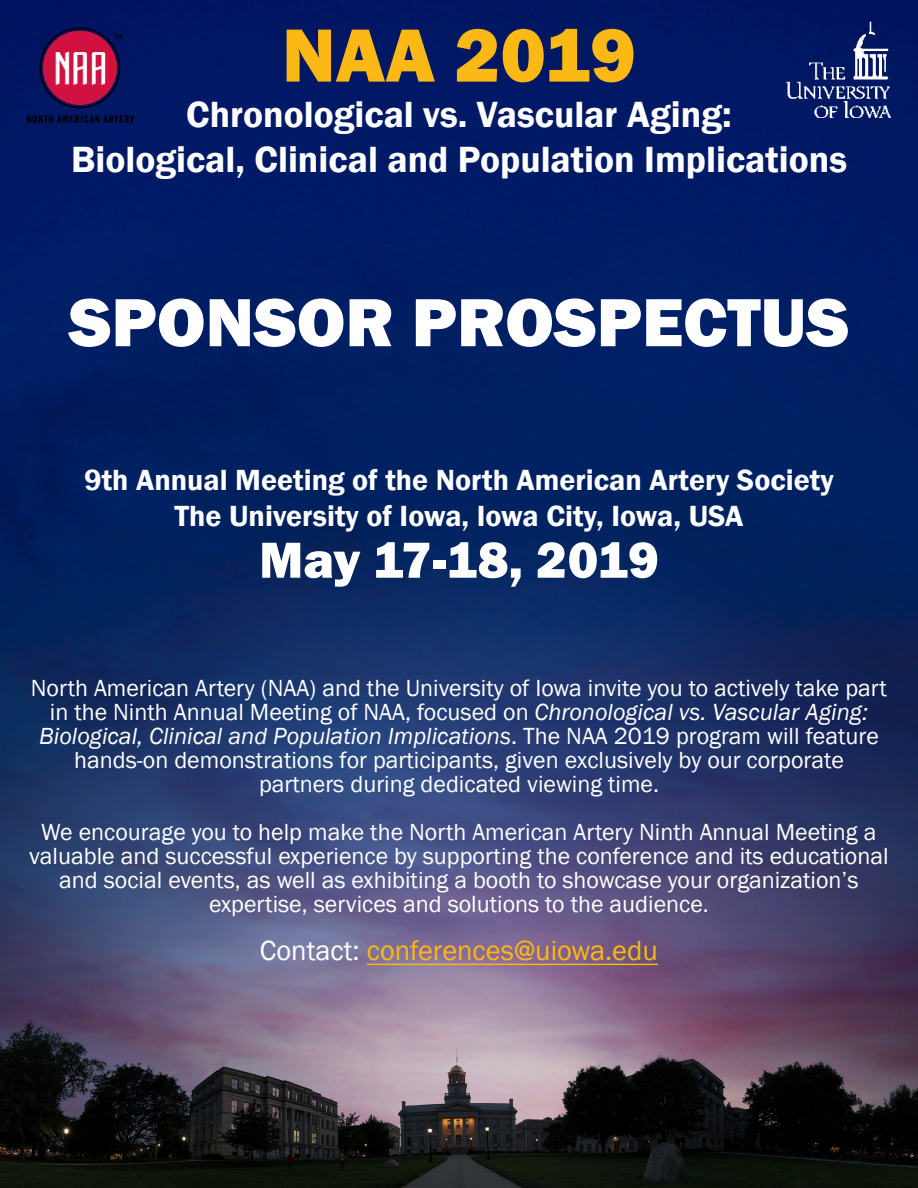
<style>
.page{position:relative;width:918px;height:1188px;background:#fff}
.page>*{position:absolute;margin:0;border:0;box-sizing:border-box;transform-origin:0 0}
.t1{font:800 78px "Franklin Gothic";color:#fcb814}
.t2{font:800 70.5px "Franklin Gothic";color:#fff}
.t3{font:800 52.5px "Franklin Gothic";color:#fff}
.t4{font:600 37.5px "Franklin Gothic";color:#fff}
.t5{font:600 30px/36px "Franklin Gothic";color:#fff;text-align:center}
.t6{font:28.5px "Franklin Gothic";color:#fcb814}
.t7{font:24px/24px "Franklin Gothic";color:#fff;text-align:center}
.s1{font-style:italic}
.s2{color:#fff}
</style>
<div class="page">
<img style="left:0;top:0;width:918px;height:1188px">
<img style="left:27px;top:27px;width:108px;height:96px">
<img style="left:787px;top:22px;width:104px;height:95px">
<hr style="left:367px;top:964px;width:291px;height:1px;background:#fcb814">
<p class="t1" style="left:282px;top:5px;width:355px">NAA 2019</p>
<p class="t4" style="left:186px;top:91px;width:547px">Chronological vs. Vascular Aging:</p>
<p class="t4" style="left:71px;top:136px;width:778px">Biological, Clinical and Population Implications</p>
<p class="t2" style="left:69px;top:277px;width:782px">SPONSOR PROSPECTUS</p>
<p class="t5" style="left:84px;top:463px;width:751px">9th Annual Meeting of the North American Artery Society<br>The University of Iowa, Iowa City, Iowa, USA</p>
<p class="t3" style="left:259px;top:526px;width:401px">May 17-18, 2019</p>
<p class="t7" style="left:31px;top:677px;width:858px">North American Artery (NAA) and the University of Iowa invite you to actively take part in the Ninth Annual Meeting of NAA, focused on <span class="s1">Chronological vs. Vascular Aging:<br>Biological, Clinical and Population Implications</span>. The NAA 2019 program will feature hands-on demonstrations for participants, given exclusively by our corporate partners during dedicated viewing time.</p>
<p class="t7" style="left:29px;top:821px;width:861px">We encourage you to help make the North American Artery Ninth Annual Meeting a valuable and successful experience by supporting the conference and its educational and social events, as well as exhibiting a booth to showcase your organization’s expertise, services and solutions to the audience.</p>
<p class="t6" style="left:260px;top:933px;width:400px"><span class="s2">Contact:</span> conferences@uiowa.edu</p>
</div>
